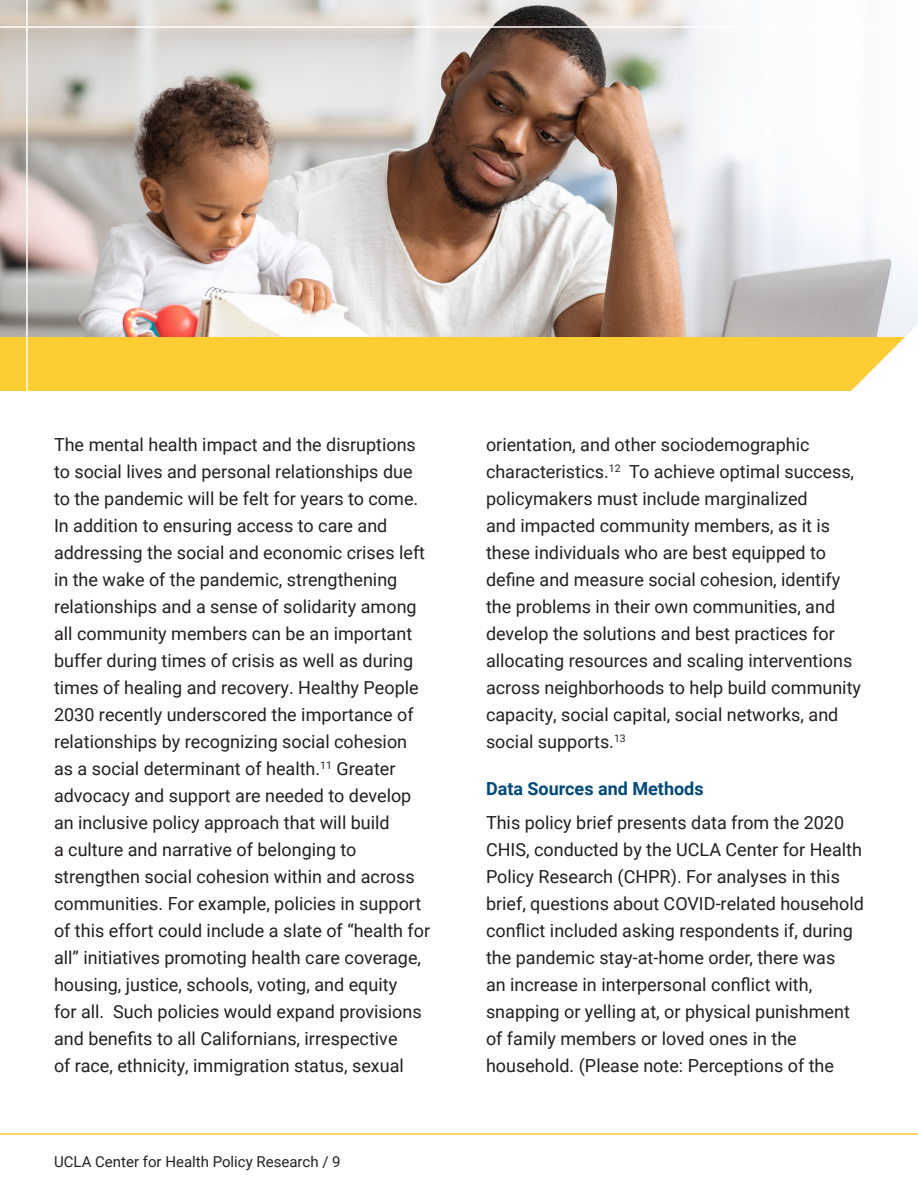
<style>
.page{position:relative;width:918px;height:1188px;background:#fff}
.page>*{position:absolute;margin:0;border:0;box-sizing:border-box;transform-origin:0 0}
.PGS_-_Body_12_18_reg{font:18px/27px "Roboto";color:#231f20}
.PGS_-_Subhead_12_18{font:700 18px "Roboto";color:#00497b}
.t1{font:15px "Roboto";color:#231f20}
</style>
<div class="page">
<img style="left:0;top:0;width:918px;height:338px">
<div style="left:0;top:338px;width:918px;height:54px;background:#fecd33"></div>
<svg style="left:837px;top:310px;width:81px;height:82px"></svg>
<hr style="left:0;top:26px;width:918px;height:2px;background:#fff">
<hr style="left:26px;top:0;width:2px;height:392px;background:#fff">
<hr style="left:0;top:1133px;width:918px;height:2px;background:#fecd33">
<p class="PGS_-_Body_12_18_reg" style="left:54px;top:430px;width:378px">The mental health impact and the disruptions to social lives and personal relationships due to the pandemic will be felt for years to come.<br>In addition to ensuring access to care and addressing the social and economic crises left in the wake of the pandemic, strengthening relationships and a sense of solidarity among all community members can be an important buffer during times of crisis as well as during times of healing and recovery. Healthy People 2030 recently underscored the importance of relationships by recognizing social cohesion as a social determinant of health.<sup>11</sup> Greater advocacy and support are needed to develop an inclusive policy approach that will build<br>a culture and narrative of belonging to strengthen social cohesion within and across communities. For example, policies in support of this effort could include a slate of “health for all” initiatives promoting health care coverage, housing, justice, schools, voting, and equity<br>for all. Such policies would expand provisions and benefits to all Californians, irrespective<br>of race, ethnicity, immigration status, sexual</p>
<p class="PGS_-_Body_12_18_reg" style="left:486px;top:430px;width:377px">orientation, and other sociodemographic characteristics.<sup>12</sup> To achieve optimal success, policymakers must include marginalized<br>and impacted community members, as it is these individuals who are best equipped to define and measure social cohesion, identify the problems in their own communities, and develop the solutions and best practices for allocating resources and scaling interventions across neighborhoods to help build community capacity, social capital, social networks, and social supports.<sup>13</sup></p>
<p class="PGS_-_Subhead_12_18" style="left:486px;top:776px;width:219px">Data Sources and Methods</p>
<p class="PGS_-_Body_12_18_reg" style="left:486px;top:808px;width:380px">This policy brief presents data from the 2020<br>CHIS, conducted by the UCLA Center for Health Policy Research (CHPR). For analyses in this brief, questions about COVID-related household conflict included asking respondents if, during the pandemic stay-at-home order, there was<br>an increase in interpersonal conflict with, snapping or yelling at, or physical punishment of family members or loved ones in the household. (Please note: Perceptions of the</p>
<p class="t1" style="left:54px;top:1152px;width:288px">UCLA Center for Health Policy Research / 9</p>
</div>
